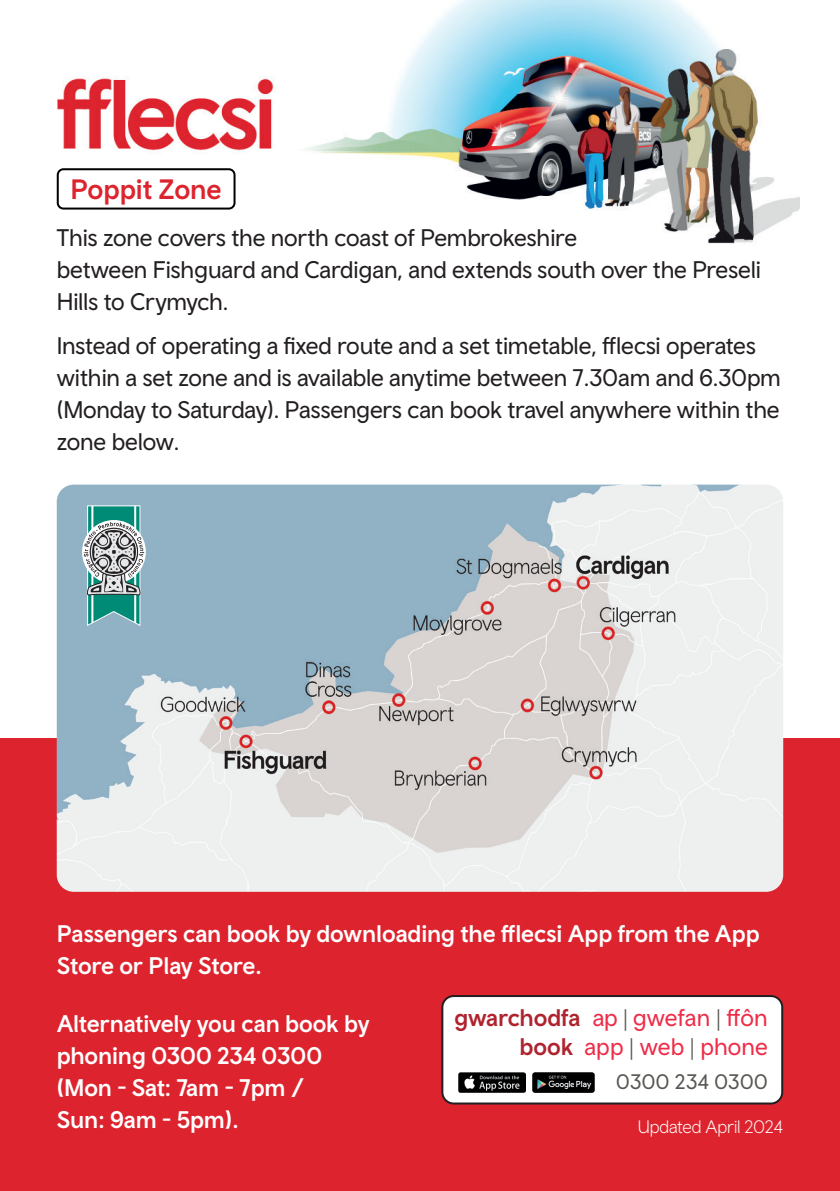
<style>
.page{position:relative;width:840px;height:1191px;background:#fff}
.page>*{position:absolute;margin:0;border:0;box-sizing:border-box;transform-origin:0 0}
.t1{font:500 28px "Wales Sans Body";letter-spacing:-.005em;color:#dd242e}
.t2{font:24px/32px "Wales Sans Body";letter-spacing:-.01em;color:#231f20}
.t3{font:500 24px/32px "Wales Sans Body";letter-spacing:-.005em;color:#fff}
.t4{font:24px/28.8px "Wales Sans Body";color:#ee2d48;text-align:right}
.t5{font:21px "Wales Sans Body";letter-spacing:.02em;color:#585753}
.t6{font:300 18px "Wales Sans Body";letter-spacing:-.01em;color:#fff}
.s1{font-weight:500;color:#af232e}
.s2{color:#ed2d48}
.s3{font-weight:300;color:#585753}
</style>
<div class="page">
<img style="left:56px;top:0;width:743px;height:244px">
<div style="left:0;top:738px;width:839px;height:453px;background:#dd242e"></div>
<div style="left:57px;top:168px;width:178px;height:41px;border:2px solid #000001;border-radius:6px"></div>
<div style="left:442px;top:996px;width:339px;height:107px;background:#fff;border-radius:11px"></div>
<div style="left:441px;top:995px;width:341px;height:109px;border:2px solid #231f20;border-radius:11px"></div>
<img style="left:458px;top:1072px;width:67px;height:20px">
<img style="left:532px;top:1072px;width:62px;height:20px">
<img style="left:57px;top:484px;width:725px;height:407px">
<svg style="left:84px;top:505px;width:60px;height:121px"></svg>
<p class="t1" style="left:71px;top:172px;width:152px">Poppit Zone</p>
<p class="t2" style="left:57px;top:221px;width:705px">This zone covers the north coast of Pembrokeshire<br>between Fishguard and Cardigan, and extends south over the Preseli<br>Hills to Crymych.</p>
<p class="t2" style="left:57px;top:329px;width:725px">Instead of operating a fixed route and a set timetable, fflecsi operates within a set zone and is available anytime between 7.30am and 6.30pm (Monday to Saturday). Passengers can book travel anywhere within the zone below.</p>
<p class="t3" style="left:57px;top:917px;width:704px">Passengers can book by downloading the fflecsi App from the App<br>Store or Play Store.</p>
<p class="t3" style="left:57px;top:1007px;width:314px">Alternatively you can book by phoning 0300 234 0300 (Mon - Sat: 7am - 7pm /<br>Sun: 9am - 5pm).</p>
<p class="t4" style="left:454px;top:1002px;width:314px"><span class="s1">gwarchodfa</span> <span class="s2">ap</span> <span class="s3">|</span> gwefan <span class="s3">|</span> ffôn <span class="s1">book</span> app <span class="s3">|</span> web <span class="s3">|</span> phone</p>
<p class="t5" style="left:616px;top:1069px;width:153px">0300 234 0300</p>
<p class="t6" style="left:637px;top:1116px;width:147px">Updated April 2024</p>
</div>
